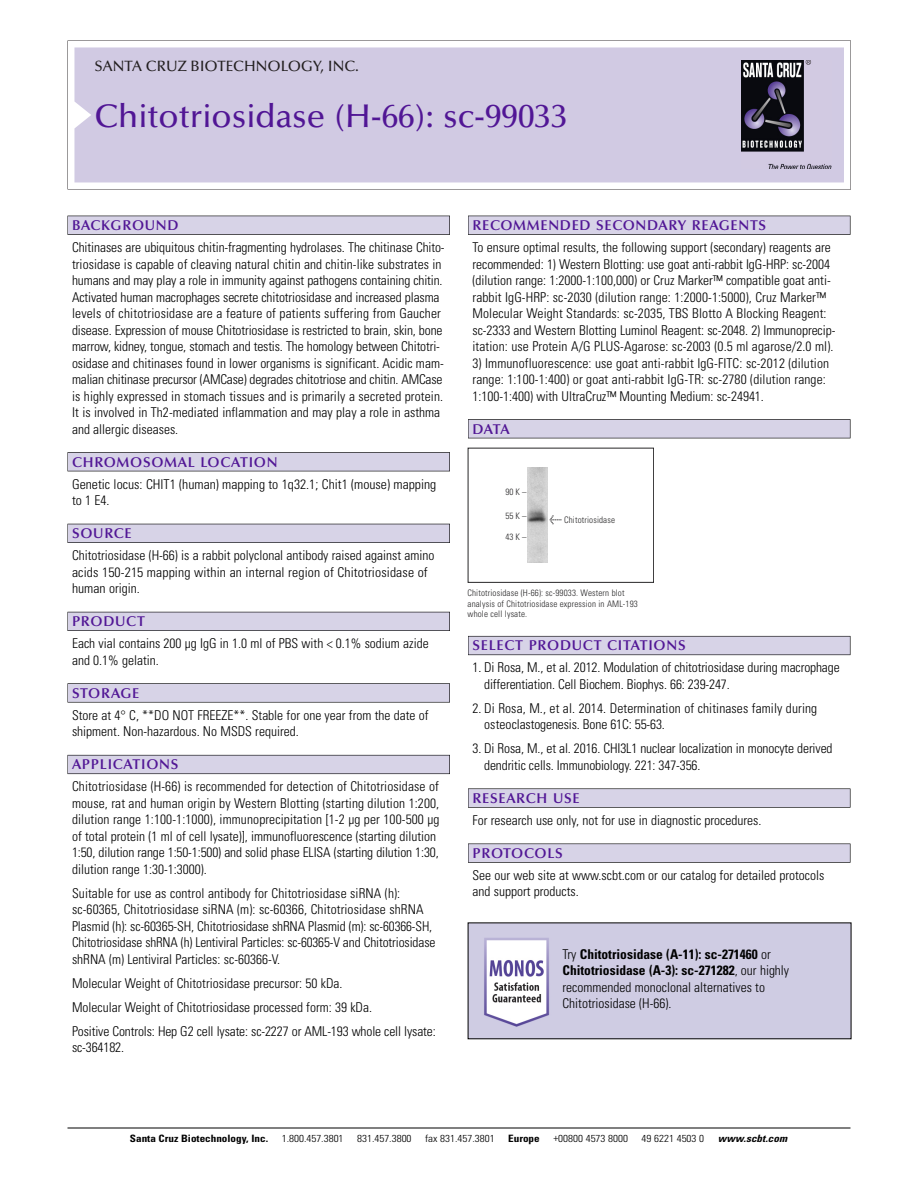
<style>
.page{position:relative;width:918px;height:1188px;background:#fff}
.page>*{position:absolute;margin:0;border:0;box-sizing:border-box;transform-origin:0 0}
.t1{font:500 33px "Optima";color:#511695}
.t2{font:500 15px "Optima";color:#231f20}
.t3{font:600 14.25px "Optima";letter-spacing:.05em;color:#511695}
.t4{font:300 condensed 13.5px/16.5px "Univers";color:#000}
.t5{font:300 condensed 10.2px "Univers";color:#000;scale:1.1 1}
.t6{font:700 condensed 10.2px "Univers";color:#000;scale:1.1 1}
.t7{font:italic 700 condensed 10.2px "Univers";letter-spacing:.005em;color:#000;scale:1.1 1}
.t8{font:9px/10.5px "Univers Condensed Light+ZJCPQK";letter-spacing:.015em;color:#272627}
.s1{font-family:"Meta Plus Book Roman+JNWBUZ";font-size:10.5px}
.s2{font-weight:700}
</style>
<div class="page">
<svg style="left:68px;top:40px;width:783px;height:149px"></svg>
<div style="left:74px;top:47px;width:770px;height:135px;background:#d1cae3"></div>
<img style="left:741px;top:60px;width:90px;height:108px">
<div style="left:68px;top:216px;width:382px;height:19px;background:#525155"></div>
<div style="left:68px;top:216px;width:381px;height:18px;background:#d7d3e7"></div>
<div style="left:68px;top:452px;width:382px;height:19px;background:#525155"></div>
<div style="left:68px;top:453px;width:381px;height:18px;background:#d7d3e7"></div>
<div style="left:68px;top:524px;width:382px;height:19px;background:#525158"></div>
<div style="left:68px;top:524px;width:381px;height:18px;background:#d7d3e7"></div>
<div style="left:68px;top:612px;width:382px;height:19px;background:#54535a"></div>
<div style="left:68px;top:612px;width:381px;height:18px;background:#d7d3e7"></div>
<svg style="left:68px;top:683px;width:382px;height:20px"></svg>
<div style="left:68px;top:684px;width:381px;height:18px;background:#d7d3e7"></div>
<div style="left:68px;top:755px;width:382px;height:19px;background:#66646e"></div>
<div style="left:68px;top:755px;width:381px;height:18px;background:#d7d3e7"></div>
<div style="left:468px;top:216px;width:382px;height:19px;background:#525155"></div>
<div style="left:468px;top:216px;width:382px;height:18px;background:#d7d3e7"></div>
<div style="left:468px;top:419px;width:382px;height:19px;background:#525155"></div>
<div style="left:468px;top:420px;width:382px;height:18px;background:#d7d3e7"></div>
<div style="left:468px;top:636px;width:382px;height:19px;background:#66646d"></div>
<div style="left:468px;top:637px;width:382px;height:18px;background:#d7d3e7"></div>
<svg style="left:468px;top:788px;width:382px;height:20px"></svg>
<div style="left:468px;top:789px;width:382px;height:18px;background:#d7d3e7"></div>
<div style="left:468px;top:844px;width:382px;height:19px;background:#575759"></div>
<div style="left:468px;top:844px;width:382px;height:18px;background:#d7d3e7"></div>
<hr style="left:68px;top:1128px;width:782px;height:1px;background:#000">
<div style="left:468px;top:448px;width:186px;height:135px;border:1px solid #272627"></div>
<img style="left:528px;top:468px;width:19px;height:95px">
<img style="left:470px;top:924px;width:379px;height:113px">
<p class="t2" style="left:94px;top:61px;width:266px">SANTA CRUZ BIOTECHNOLOGY, INC.</p>
<h1 class="t1" style="left:94px;top:103px;width:475px">Chitotriosidase (H-66): sc-99033</h1>
<p class="t3" style="left:72px;top:219px;width:108px">BACKGROUND</p>
<p class="t4" style="left:72px;top:240px;width:374px">Chitinases are ubiquitous chitin-fragmenting hydrolases. The chitinase Chito&shy;triosidase is capable of cleaving natural chitin and chitin-like substrates in humans and may play a role in immunity against pathogens containing chitin.<br>Activated human macrophages secrete chitotriosidase and increased plasma levels of chitotriosidase are a feature of patients suffering from Gaucher disease. Expression of mouse Chitotriosidase is restricted to brain, skin, bone marrow, kidney, tongue, stomach and testis. The homology between Chitotri&shy;osidase and chitinases found in lower organisms is significant. Acidic mam&shy;malian chitinase precursor (AMCase) degrades chitotriose and chitin. AMCase is highly expressed in stomach tissues and is primarily a secreted protein.<br>It is involved in Th2-mediated inflammation and may play a role in asthma and allergic diseases.</p>
<p class="t3" style="left:72px;top:456px;width:207px">CHROMOSOMAL LOCATION</p>
<p class="t4" style="left:72px;top:477px;width:366px">Genetic locus: CHIT1 (human) mapping to 1q32.1; Chit1 (mouse) mapping to 1 E4.</p>
<p class="t3" style="left:72px;top:528px;width:61px">SOURCE</p>
<p class="t4" style="left:72px;top:548px;width:364px">Chitotriosidase (H-66) is a rabbit polyclonal antibody raised against amino acids 150-215 mapping within an internal region of Chitotriosidase of human origin.</p>
<p class="t3" style="left:72px;top:616px;width:74px">PRODUCT</p>
<p class="t4" style="left:72px;top:636px;width:358px">Each vial contains 200 µg IgG in 1.0 ml of PBS with &lt; 0.1% sodium azide and 0.1% gelatin.</p>
<p class="t3" style="left:72px;top:687px;width:69px">STORAGE</p>
<p class="t4" style="left:72px;top:708px;width:358px">Store at 4° C, **DO NOT FREEZE**. Stable for one year from the date of shipment. Non-hazardous. No MSDS required.</p>
<p class="t3" style="left:72px;top:759px;width:108px">APPLICATIONS</p>
<p class="t4" style="left:72px;top:779px;width:369px">Chitotriosidase (H-66) is recommended for detection of Chitotriosidase of mouse, rat and human origin by Western Blotting (starting dilution 1:200, dilution range 1:100-1:1000), immunoprecipitation [1-2 µg per 100-500 µg of total protein (1 ml of cell lysate)], immunofluorescence (starting dilution 1:50, dilution range 1:50-1:500) and solid phase ELISA (starting dilution 1:30, dilution range 1:30-1:3000).</p>
<p class="t4" style="left:72px;top:886px;width:365px">Suitable for use as control antibody for Chitotriosidase siRNA (h): sc-60365, Chitotriosidase siRNA (m): sc-60366, Chitotriosidase shRNA Plasmid (h): sc-60365-SH, Chitotriosidase shRNA Plasmid (m): sc-60366-SH, Chitotriosidase shRNA (h) Lentiviral Particles: sc-60365-V and Chitotriosidase shRNA (m) Lentiviral Particles: sc-60366-V.</p>
<p class="t4" style="left:72px;top:972px;width:365px;line-height:24px">Molecular Weight of Chitotriosidase precursor: 50 kDa.<br>Molecular Weight of Chitotriosidase processed form: 39 kDa.<br>Positive Controls: Hep G2 cell lysate: sc-2227 or AML-193 whole cell lysate:</p>
<p class="t4" style="left:72px;top:1040px;width:54px">sc-364182.</p>
<p class="t3" style="left:473px;top:219px;width:295px">RECOMMENDED SECONDARY REAGENTS</p>
<p class="t4" style="left:473px;top:240px;width:364px">To ensure optimal results, the following support (secondary) reagents are recommended: 1) Western Blotting: use goat anti-rabbit IgG-HRP: sc-2004 (dilution range: 1:2000-1:100,000) or Cruz Marker™ compatible goat anti&shy;rabbit IgG-HRP: sc-2030 (dilution range: 1:2000-1:5000), Cruz Marker™ Molecular Weight Standards: sc-2035, TBS Blotto A Blocking Reagent: sc-2333 and Western Blotting Luminol Reagent: sc-2048. 2) Immunoprecip&shy;itation: use Protein A/G PLUS-Agarose: sc-2003 (0.5 ml agarose/2.0 ml).</p>
<p class="t4" style="left:473px;top:356px;width:358px">3) Immunofluorescence: use goat anti-rabbit IgG-FITC: sc-2012 (dilution range: 1:100-1:400) or goat anti-rabbit IgG-TR: sc-2780 (dilution range:<br>1:100-1:400) with UltraCruz™ Mounting Medium: sc-24941.</p>
<p class="t3" style="left:473px;top:423px;width:39px">DATA</p>
<p class="t8" style="left:506px;top:487px;width:22px">90K–</p>
<p class="t8" style="left:506px;top:511px;width:22px">55K–</p>
<p class="t8" style="left:506px;top:532px;width:22px">43K–</p>
<p class="t8" style="left:550px;top:516px;width:67px"><span class="s1">&lt;</span> Chitotriosidase</p>
<p class="t8" style="left:468px;top:589px;width:172px">Chitotriosidase (H-66): sc-99033. Western blot analysis of Chitotriosidase expression in AML-193 whole cell lysate.</p>
<p class="t3" style="left:473px;top:640px;width:215px">SELECT PRODUCT CITATIONS</p>
<p class="t4" style="left:484px;top:661px;width:357px;text-indent:-12px">1. Di Rosa, M., et al. 2012. Modulation of chitotriosidase during macrophage differentiation. Cell Biochem. Biophys. 66: 239-247.</p>
<p class="t4" style="left:484px;top:701px;width:335px;text-indent:-12px">2. Di Rosa, M., et al. 2014. Determination of chitinases family during osteoclastogenesis. Bone 61C: 55-63.</p>
<p class="t4" style="left:484px;top:742px;width:350px;text-indent:-12px">3. Di Rosa, M., et al. 2016. CHI3L1 nuclear localization in monocyte derived dendritic cells. Immunobiology. 221: 347-356.</p>
<p class="t3" style="left:473px;top:792px;width:109px">RESEARCH USE</p>
<p class="t4" style="left:473px;top:813px;width:290px">For research use only, not for use in diagnostic procedures.</p>
<p class="t3" style="left:473px;top:847px;width:92px">PROTOCOLS</p>
<p class="t4" style="left:473px;top:868px;width:353px">See our web site at www.scbt.com or our catalog for detailed protocols and support products.</p>
<p class="t4" style="left:563px;top:947px;width:228px">Try <span class="s2">Chitotriosidase (A-11): sc-271460</span> or <span class="s2">Chitotriosidase (A-3): sc-271282</span>, our highly recommended monoclonal alternatives to Chitotriosidase (H-66).</p>
<p class="t6" style="left:130px;top:1135px;width:127px">Santa Cruz Biotechnology, Inc.</p>
<p class="t5" style="left:282px;top:1135px;width:58px">1.800.457.3801</p>
<p class="t5" style="left:357px;top:1135px;width:51px">831.457.3800</p>
<p class="t5" style="left:425px;top:1135px;width:65px">fax 831.457.3801</p>
<p class="t6" style="left:508px;top:1135px;width:30px">Europe</p>
<p class="t5" style="left:553px;top:1135px;width:69px">+00800 4573 8000</p>
<p class="t5" style="left:642px;top:1135px;width:58px">49 6221 4503 0</p>
<p class="t7" style="left:718px;top:1135px;width:64px">www.scbt.com</p>
</div>
